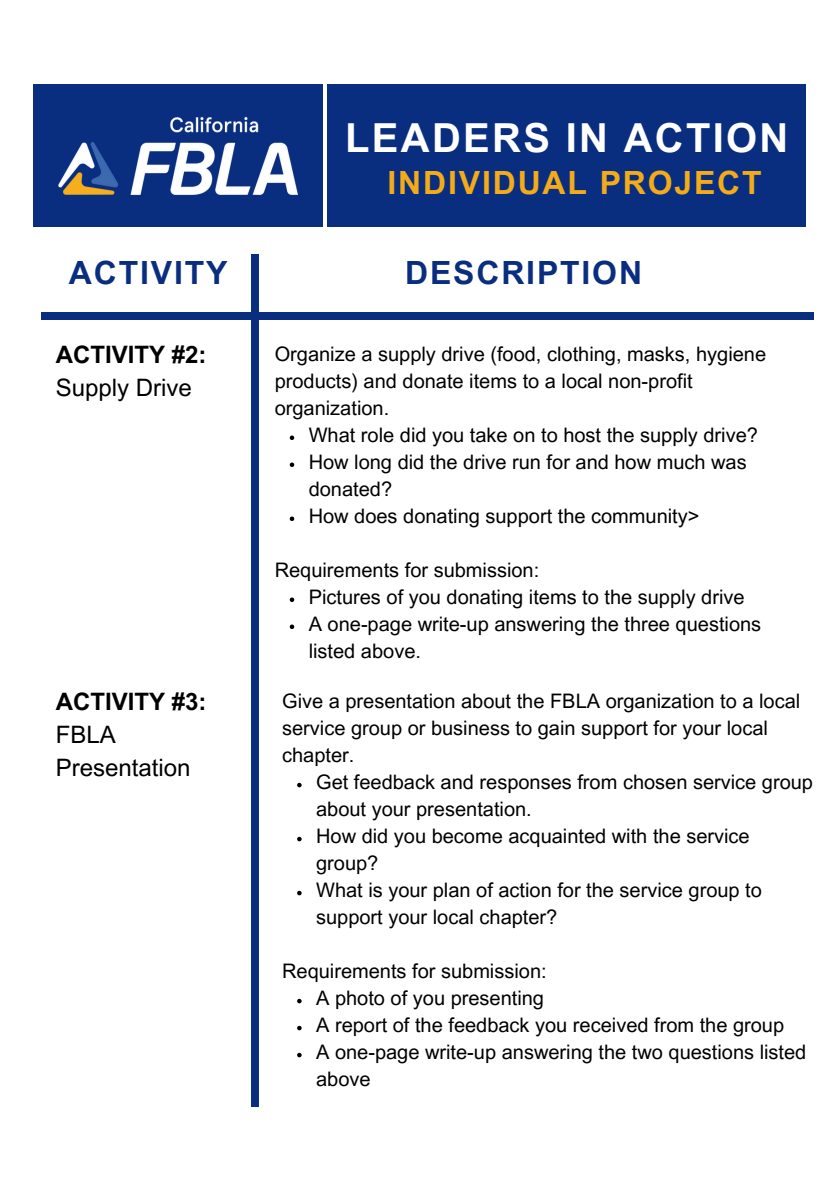
<style>
.page{position:relative;width:839px;height:1191px;background:#fff}
.page>*{position:absolute;margin:0;border:0;box-sizing:border-box;transform-origin:0 0}
.t1{font:700 40px "Arial MT Pro";letter-spacing:.055em;color:#fff}
.t2{font:700 32px "Arial MT Pro";letter-spacing:.055em;color:#0a2e7f}
.t3{font:700 32px "Arial MT Pro";letter-spacing:.055em;color:#f4ab19}
.t4{font:24px/33px "Arial MT Pro";color:#000}
.t5{font:700 24px "Arial MT Pro";color:#000}
.t6{font:20px/27px "Arial MT Pro";color:#000}
</style>
<div class="page">
<div style="left:34px;top:84px;width:289px;height:143px;background:#0a2e7f"></div>
<div style="left:328px;top:84px;width:477px;height:143px;background:#0a2e7f"></div>
<img style="left:58px;top:116px;width:240px;height:79px">
<div style="left:251px;top:255px;width:8px;height:852px;background:#0a2e7f"></div>
<div style="left:41px;top:313px;width:772px;height:7px;background:#0a2e7f"></div>
<svg style="left:290px;top:436px;width:4px;height:4px"></svg>
<svg style="left:290px;top:463px;width:4px;height:4px"></svg>
<svg style="left:290px;top:517px;width:4px;height:4px"></svg>
<svg style="left:290px;top:598px;width:4px;height:4px"></svg>
<svg style="left:290px;top:625px;width:4px;height:4px"></svg>
<svg style="left:297px;top:783px;width:4px;height:4px"></svg>
<svg style="left:297px;top:837px;width:4px;height:4px"></svg>
<svg style="left:297px;top:891px;width:4px;height:4px"></svg>
<svg style="left:297px;top:999px;width:4px;height:4px"></svg>
<svg style="left:297px;top:1026px;width:4px;height:4px"></svg>
<svg style="left:297px;top:1053px;width:4px;height:4px"></svg>
<h1 class="t1" style="left:345px;top:123px;width:445px">LEADERS IN ACTION</h1>
<h2 class="t3" style="left:387px;top:171px;width:376px">INDIVIDUAL PROJECT</h2>
<h2 class="t2" style="left:69px;top:261px;width:160px">ACTIVITY</h2>
<h2 class="t2" style="left:405px;top:261px;width:238px">DESCRIPTION</h2>
<p class="t5" style="left:56px;top:346px;width:152px">ACTIVITY #2:</p>
<p class="t4" style="left:56px;top:374px;width:138px">Supply Drive</p>
<p class="t5" style="left:56px;top:693px;width:152px">ACTIVITY #3:</p>
<p class="t4" style="left:56px;top:722px;width:136px">FBLA<br>Presentation</p>
<p class="t6" style="left:275px;top:343px;width:493px">Organize a supply drive (food, clothing, masks, hygiene products) and donate items to a local non-profit organization.</p>
<p class="t6" style="left:309px;top:424px;width:450px">What role did you take on to host the supply drive?</p>
<p class="t6" style="left:309px;top:451px;width:439px">How long did the drive run for and how much was donated?</p>
<p class="t6" style="left:309px;top:505px;width:392px">How does donating support the community&gt;</p>
<p class="t6" style="left:275px;top:559px;width:266px">Requirements for submission:</p>
<p class="t6" style="left:309px;top:586px;width:437px">Pictures of you donating items to the supply drive</p>
<p class="t6" style="left:309px;top:613px;width:454px">A one-page write-up answering the three questions listed above.</p>
<p class="t6" style="left:282px;top:690px;width:519px">Give a presentation about the FBLA organization to a local service group or business to gain support for your local chapter.</p>
<p class="t6" style="left:316px;top:771px;width:498px">Get feedback and responses from chosen service group about your presentation.</p>
<p class="t6" style="left:316px;top:825px;width:435px">How did you become acquainted with the service group?</p>
<p class="t6" style="left:316px;top:879px;width:447px">What is your plan of action for the service group to support your local chapter?</p>
<p class="t6" style="left:282px;top:960px;width:266px">Requirements for submission:</p>
<p class="t6" style="left:316px;top:987px;width:229px">A photo of you presenting</p>
<p class="t6" style="left:316px;top:1014px;width:469px">A report of the feedback you received from the group</p>
<p class="t6" style="left:316px;top:1041px;width:492px">A one-page write-up answering the two questions listed above</p>
</div>
